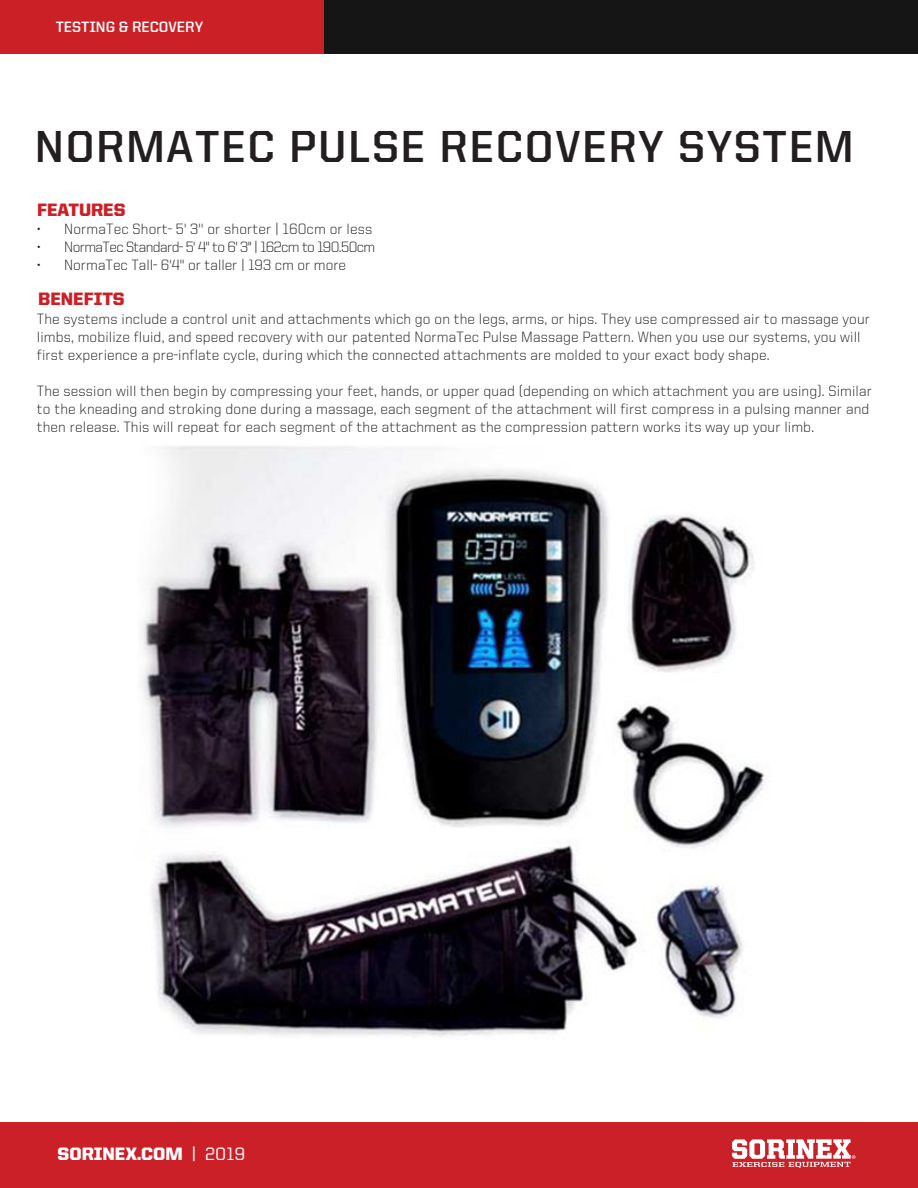
<style>
.page{position:relative;width:918px;height:1188px;background:#fff}
.page>*{position:absolute;margin:0;border:0;box-sizing:border-box;transform-origin:0 0}
.t1{font:700 45px "United Sans Reg";letter-spacing:.035em;color:#231f20}
.t2{font:900 18px "United Sans Reg";color:#fff}
.t3{font:900 18px "United Sans Reg";color:#cc2027}
.t4{font:300 15px/18px "United Sans Reg";letter-spacing:.01em;color:#231f20}
.t5{font:300 15px "United Sans Reg";letter-spacing:-.04em;color:#231f20}
.t6{font:700 15px "United Sans Reg";color:#fff}
.s1{font-weight:500}
</style>
<div class="page">
<div style="left:0;top:0;width:362px;height:54px;background:#cc2027"></div>
<div style="left:324px;top:0;width:594px;height:54px;background:#151515"></div>
<div style="left:0;top:1122px;width:918px;height:66px;background:#cb2027"></div>
<svg style="left:732px;top:1139px;width:123px;height:29px"></svg>
<img style="left:141px;top:446px;width:625px;height:591px">
<p class="t6" style="left:56px;top:18px;width:149px">TESTING &amp; RECOVERY</p>
<h1 class="t1" style="left:35px;top:122px;width:820px">NORMATEC PULSE RECOVERY SYSTEM</h1>
<p class="t3" style="left:37px;top:200px;width:90px">FEATURES</p>
<p class="t4" style="left:37px;top:220px;width:337px">• NormaTec Short- 5' 3'' or shorter | 160cm or less</p>
<p class="t5" style="left:37px;top:239px;width:340px">• NormaTec Standard- 5' 4'' to 6' 3'' | 162cm to 190.50cm</p>
<p class="t4" style="left:37px;top:256px;width:310px">• NormaTec Tall- 6'4'' or taller | 193 cm or more</p>
<p class="t3" style="left:38px;top:288px;width:88px">BENEFITS</p>
<p class="t4" style="left:37px;top:310px;width:835px">The systems include a control unit and attachments which go on the legs, arms, or hips. They use compressed air to massage your limbs, mobilize fluid, and speed recovery with our patented NormaTec Pulse Massage Pattern. When you use our systems, you will first experience a pre-inflate cycle, during which the connected attachments are molded to your exact body shape.</p>
<p class="t4" style="left:37px;top:382px;width:837px">The session will then begin by compressing your feet, hands, or upper quad (depending on which attachment you are using). Similar to the kneading and stroking done during a massage, each segment of the attachment will first compress in a pulsing manner and then release. This will repeat for each segment of the attachment as the compression pattern works its way up your limb.</p>
<p class="t2" style="left:58px;top:1144px;width:189px">SORINEX.COM <span class="s1">| 2019</span></p>
</div>
